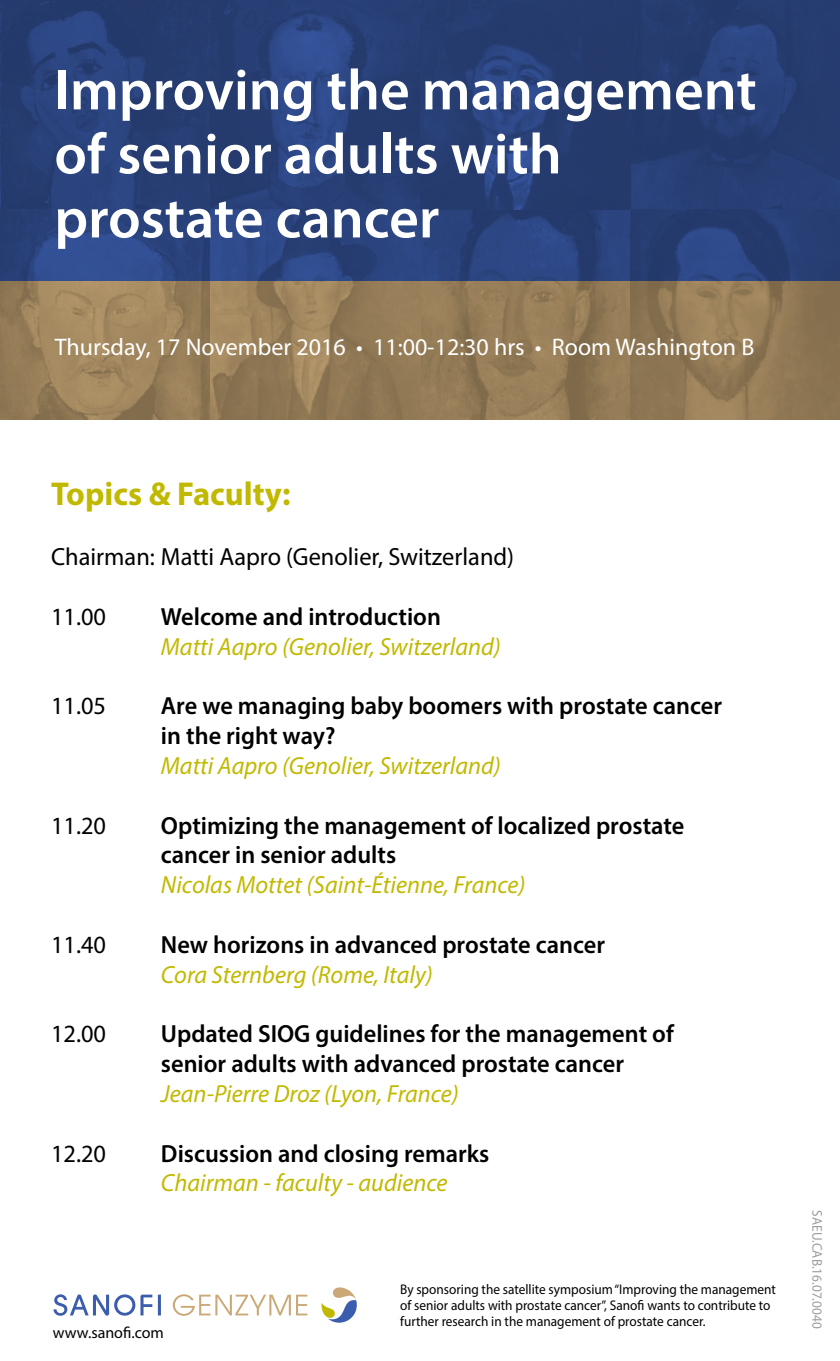
<style>
.page{position:relative;width:840px;height:1361px;background:#fff}
.page>*{position:absolute;margin:0;border:0;box-sizing:border-box;transform-origin:0 0}
.t1{font:600 57.6px/64px "Myriad Pro";color:#fff}
.t2{font:700 33.2px "Myriad Pro";color:#c1b900}
.t3{font:600 24.8px/29.8px "Myriad Pro";color:#000}
.t4{font:italic 24.8px "Myriad Pro";color:#c1b900}
.t5{font:24.8px "Myriad Pro";color:#000}
.t6{font:24px "Myriad Pro";color:#fff}
.t7{font:16px "Myriad Pro";color:#000}
.t8{font:14px/16px "Myriad Pro";color:#000;scale:.95 1}
.t9{font:14px "Myriad Pro";color:#9d9d9c;scale:.95 1}
</style>
<div class="page">
<svg style="left:0;top:281px;width:839px;height:139px;background:#957d57"></svg>
<svg style="left:0;top:0;width:839px;height:281px;background:#284077"></svg>
<svg style="left:53px;top:1294px;width:108px;height:21px"></svg>
<svg style="left:173px;top:1294px;width:134px;height:21px"></svg>
<svg style="left:321px;top:1287px;width:35px;height:35px"></svg>
<h1 class="t1" style="left:54px;top:57px;width:703px">Improving the management of senior adults with prostate cancer</h1>
<p class="t6" style="left:55px;top:332px;width:700px">Thursday, 17 November 2016 • 11:00-12:30 hrs • Room Washington B</p>
<h2 class="t2" style="left:51px;top:472px;width:241px">Topics &amp; Faculty:</h2>
<p class="t5" style="left:51px;top:541px;width:464px">Chairman: Matti Aapro (Genolier, Switzerland)</p>
<p class="t5" style="left:51px;top:601px;width:57px">11.00</p>
<p class="t3" style="left:161px;top:601px;width:281px">Welcome and introduction</p>
<p class="t4" style="left:161px;top:631px;width:341px">Matti Aapro (Genolier, Switzerland)</p>
<p class="t5" style="left:51px;top:690px;width:57px">11.05</p>
<p class="t3" style="left:161px;top:690px;width:562px">Are we managing baby boomers with prostate cancer in the right way?</p>
<p class="t4" style="left:161px;top:750px;width:341px">Matti Aapro (Genolier, Switzerland)</p>
<p class="t5" style="left:51px;top:810px;width:57px">11.20</p>
<p class="t3" style="left:161px;top:809px;width:524px">Optimizing the management of localized prostate cancer in senior adults</p>
<p class="t4" style="left:161px;top:869px;width:366px">Nicolas Mottet (Saint-Étienne, France)</p>
<p class="t5" style="left:51px;top:929px;width:57px">11.40</p>
<p class="t3" style="left:161px;top:929px;width:445px">New horizons in advanced prostate cancer</p>
<p class="t4" style="left:161px;top:959px;width:273px">Cora Sternberg (Rome, Italy)</p>
<p class="t5" style="left:51px;top:1018px;width:57px">12.00</p>
<p class="t3" style="left:161px;top:1018px;width:514px">Updated SIOG guidelines for the management of senior adults with advanced prostate cancer</p>
<p class="t4" style="left:161px;top:1078px;width:299px">Jean-Pierre Droz (Lyon, France)</p>
<p class="t5" style="left:51px;top:1138px;width:57px">12.20</p>
<p class="t3" style="left:161px;top:1137px;width:330px">Discussion and closing remarks</p>
<p class="t4" style="left:161px;top:1167px;width:288px">Chairman - faculty - audience</p>
<p class="t7" style="left:53px;top:1322px;width:112px">www.sanofi.com</p>
<p class="t8" style="left:400px;top:1280px;width:397px">By sponsoring the satellite symposium “Improving the management of senior adults with prostate cancer”, Sanofi wants to contribute to further research in the management of prostate cancer.</p>
<p class="t9" style="left:825px;top:1210px;width:126px;rotate:90deg">SAEU.CAB.16.07.0040</p>
</div>
